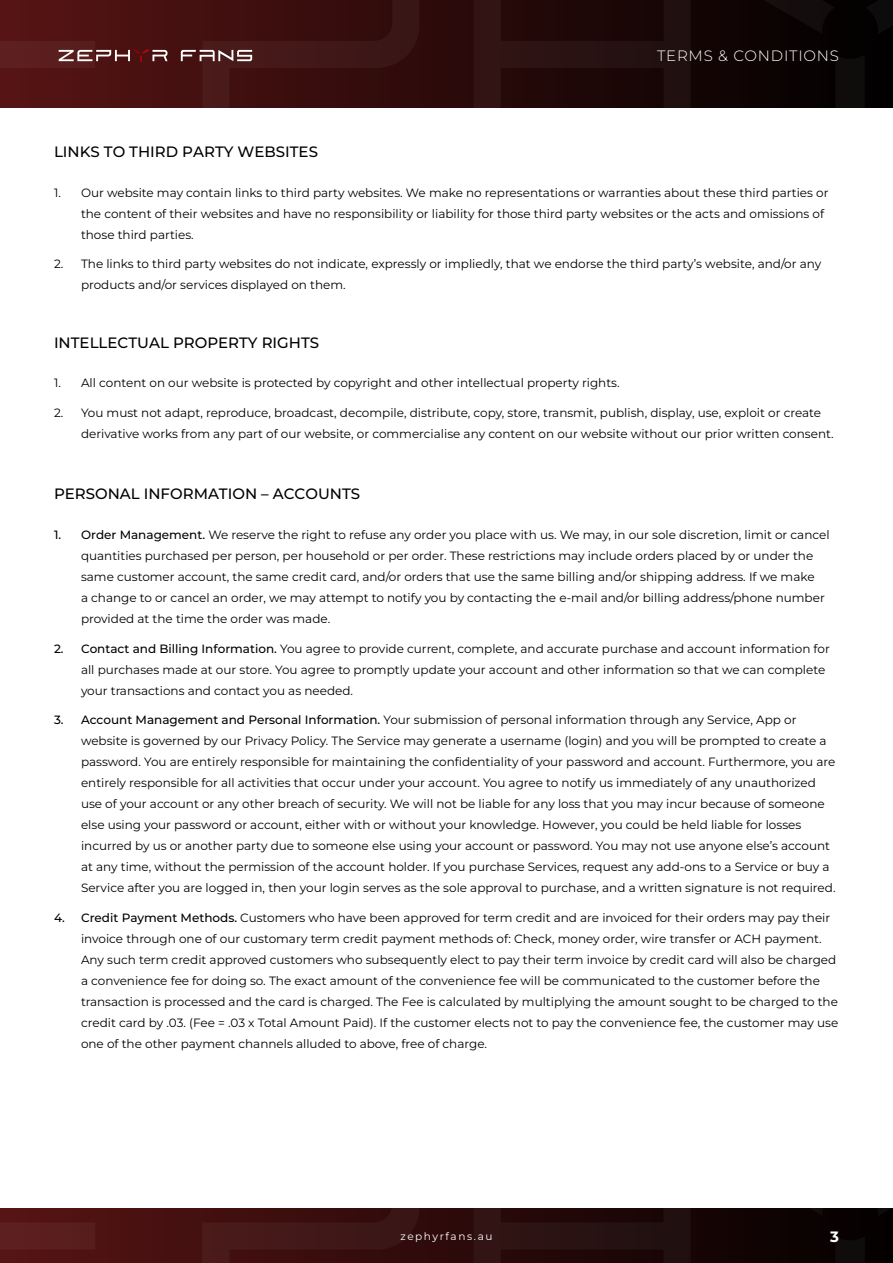
<style>
.page{position:relative;width:893px;height:1263px;background:#fff}
.page>*{position:absolute;margin:0;border:0;box-sizing:border-box;transform-origin:0 0}
.t1{font:100 15px "Montserrat";color:#000}
.t2{font:300 15px "Montserrat";letter-spacing:.05em;color:#fff}
.t3{font:700 15px "Montserrat";color:#fff}
.t4{font:12px/21px "Montserrat";color:#000}
.t5{font:10.5px "Montserrat";letter-spacing:.15em;color:#fff}
.s1{font-weight:100}
</style>
<div class="page">
<svg style="left:0;top:1209px;width:893px;height:54px;background:#300d0d"></svg>
<svg style="left:0;top:0;width:893px;height:108px;background:#2d0c0c"></svg>
<svg style="left:59px;top:49px;width:108px;height:13px"></svg>
<svg style="left:181px;top:50px;width:71px;height:11px"></svg>
<p class="t1" style="left:54px;top:141px;width:265px">LINKS TO THIRD PARTY WEBSITES</p>
<p class="t2" style="left:657px;top:45px;width:183px">TERMS &amp; CONDITIONS</p>
<p class="t4" style="left:81px;top:181px;width:749px;text-indent:-27px">1. Our website may contain links to third party websites. We make no representations or warranties about these third parties or the content of their websites and have no responsibility or liability for those third party websites or the acts and omissions of those third parties.</p>
<p class="t4" style="left:81px;top:253px;width:742px;text-indent:-27px">2. The links to third party websites do not indicate, expressly or impliedly, that we endorse the third party’s website, and/or any products and/or services displayed on them.</p>
<p class="t1" style="left:54px;top:332px;width:267px">INTELLECTUAL PROPERTY RIGHTS</p>
<p class="t4" style="left:54px;top:372px;width:567px">1. All content on our website is protected by copyright and other intellectual property rights.</p>
<p class="t4" style="left:81px;top:402px;width:754px;text-indent:-27px">2. You must not adapt, reproduce, broadcast, decompile, distribute, copy, store, transmit, publish, display, use, exploit or create derivative works from any part of our website, or commercialise any content on our website without our prior written consent.</p>
<p class="t1" style="left:54px;top:484px;width:308px">PERSONAL INFORMATION – ACCOUNTS</p>
<p class="t4" style="left:81px;top:524px;width:750px;text-indent:-27px"><span class="s1">1. Order Management.</span> We reserve the right to refuse any order you place with us. We may, in our sole discretion, limit or cancel quantities purchased per person, per household or per order. These restrictions may include orders placed by or under the same customer account, the same credit card, and/or orders that use the same billing and/or shipping address. If we make<br>a change to or cancel an order, we may attempt to notify you by contacting the e-mail and/or billing address/phone number provided at the time the order was made.</p>
<p class="t4" style="left:81px;top:637px;width:750px;text-indent:-27px"><span class="s1">2. Contact and Billing Information.</span> You agree to provide current, complete, and accurate purchase and account information for all purchases made at our store. You agree to promptly update your account and other information so that we can complete your transactions and contact you as needed.</p>
<p class="t4" style="left:81px;top:709px;width:756px;text-indent:-27px"><span class="s1">3. Account Management and Personal Information.</span> Your submission of personal information through any Service, App or website is governed by our Privacy Policy. The Service may generate a username (login) and you will be prompted to create a password. You are entirely responsible for maintaining the confidentiality of your password and account. Furthermore, you are entirely responsible for all activities that occur under your account. You agree to notify us immediately of any unauthorized use of your account or any other breach of security. We will not be liable for any loss that you may incur because of someone else using your password or account, either with or without your knowledge. However, you could be held liable for losses incurred by us or another party due to someone else using your account or password. You may not use anyone else’s account at any time, without the permission of the account holder. If you purchase Services, request any add-ons to a Service or buy a Service after you are logged in, then your login serves as the sole approval to purchase, and a written signature is not required.</p>
<p class="t4" style="left:81px;top:906px;width:759px;text-indent:-27px"><span class="s1">4. Credit Payment Methods.</span> Customers who have been approved for term credit and are invoiced for their orders may pay their invoice through one of our customary term credit payment methods of: Check, money order, wire transfer or ACH payment.<br>Any such term credit approved customers who subsequently elect to pay their term invoice by credit card will also be charged a convenience fee for doing so. The exact amount of the convenience fee will be communicated to the customer before the transaction is processed and the card is charged. The Fee is calculated by multiplying the amount sought to be charged to the credit card by .03. (Fee = .03 x Total Amount Paid). If the customer elects not to pay the convenience fee, the customer may use one of the other payment channels alluded to above, free of charge.</p>
<p class="t5" style="left:400px;top:1228px;width:93px">zephyrfans.au</p>
<p class="t3" style="left:830px;top:1226px;width:10px">3</p>
</div>
